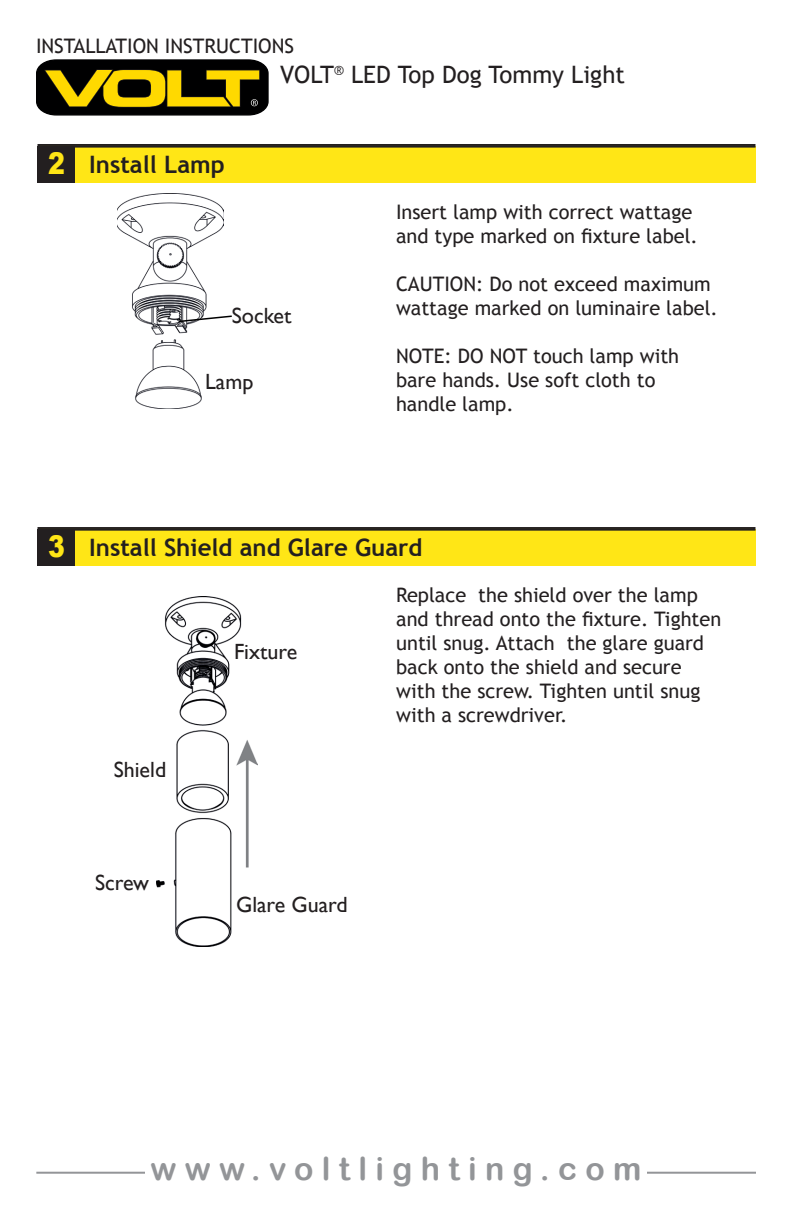
<style>
.page{position:relative;width:792px;height:1224px;background:#fff}
.page>*{position:absolute;margin:0;border:0;box-sizing:border-box;transform-origin:0 0}
.t1{font:32px "Arial Rounded MT Bold";letter-spacing:.26em;color:#939598}
.spec_numbers{font:900 30px "Arial";color:#ffe616;scale:.84 1}
.Heading_Text{font:700 24px "Trebuchet MS";color:#231f20}
.t2{font:24px "Trebuchet MS";color:#231f20}
.t3{font:22px "Gill Sans";color:#231f20}
.t4{font:20px/24px "Trebuchet MS";color:#231f20}
</style>
<div class="page">
<svg style="left:36px;top:59px;width:233px;height:57px;background:#5b4f0a"></svg>
<hr style="left:36px;top:1172px;width:720px;height:2px;background:#939598">
<div style="left:145px;top:1156px;width:502px;height:35px;background:#fff"></div>
<div style="left:44px;top:146px;width:711px;height:37px;background:#ffe616"></div>
<div style="left:44px;top:529px;width:711px;height:37px;background:#ffe616"></div>
<div style="left:38px;top:146px;width:37px;height:37px;background:#231f20"></div>
<div style="left:38px;top:529px;width:37px;height:37px;background:#231f20"></div>
<div style="left:38px;top:144px;width:717px;height:4px;border:2px solid #231f20"></div>
<div style="left:38px;top:527px;width:717px;height:4px;border:2px solid #231f20"></div>
<img style="left:117px;top:193px;width:107px;height:215px">
<img style="left:156px;top:596px;width:101px;height:350px">
<div style="left:205px;top:370px;width:49px;height:23px;background:#fff"></div>
<div style="left:114px;top:757px;width:56px;height:24px;background:#fff"></div>
<div style="left:236px;top:893px;width:114px;height:22px;background:#fff"></div>
<div style="left:234px;top:639px;width:64px;height:25px;background:#fff"></div>
<svg style="left:177px;top:315px;width:55px;height:8px"></svg>
<p class="t4" style="left:36px;top:34px;width:260px">INSTALLATION INSTRUCTIONS</p>
<p class="spec_numbers" style="left:48px;top:142px;width:22px">2</p>
<p class="Heading_Text" style="left:89px;top:150px;width:137px">Install Lamp</p>
<p class="t2" style="left:280px;top:60px;width:346px">VOLT<sup>®</sup> LED Top Dog Tommy Light</p>
<p class="t3" style="left:232px;top:303px;width:61px">Socket</p>
<p class="t3" style="left:205px;top:369px;width:50px">Lamp</p>
<p class="t4" style="left:396px;top:200px;width:303px">Insert lamp with correct wattage and type marked on fixture label.</p>
<p class="t4" style="left:396px;top:272px;width:324px">CAUTION: Do not exceed maximum wattage marked on luminaire label.</p>
<p class="t4" style="left:396px;top:344px;width:285px">NOTE: DO NOT touch lamp with bare hands. Use soft cloth to handle lamp.</p>
<p class="spec_numbers" style="left:48px;top:525px;width:22px">3</p>
<p class="Heading_Text" style="left:89px;top:533px;width:335px">Install Shield and Glare Guard</p>
<p class="t3" style="left:114px;top:757px;width:54px">Shield</p>
<p class="t3" style="left:234px;top:639px;width:65px">Fixture</p>
<p class="t4" style="left:396px;top:583px;width:327px">Replace the shield over the lamp and thread onto the fixture. Tighten until snug. Attach the glare guard back onto the shield and secure with the screw. Tighten until snug with a screwdriver.</p>
<p class="t3" style="left:95px;top:869px;width:56px">Screw</p>
<p class="t3" style="left:236px;top:892px;width:113px">Glare Guard</p>
<h1 class="t1" style="left:150px;top:1149px;width:493px">www.voltlighting.com</h1>
</div>
